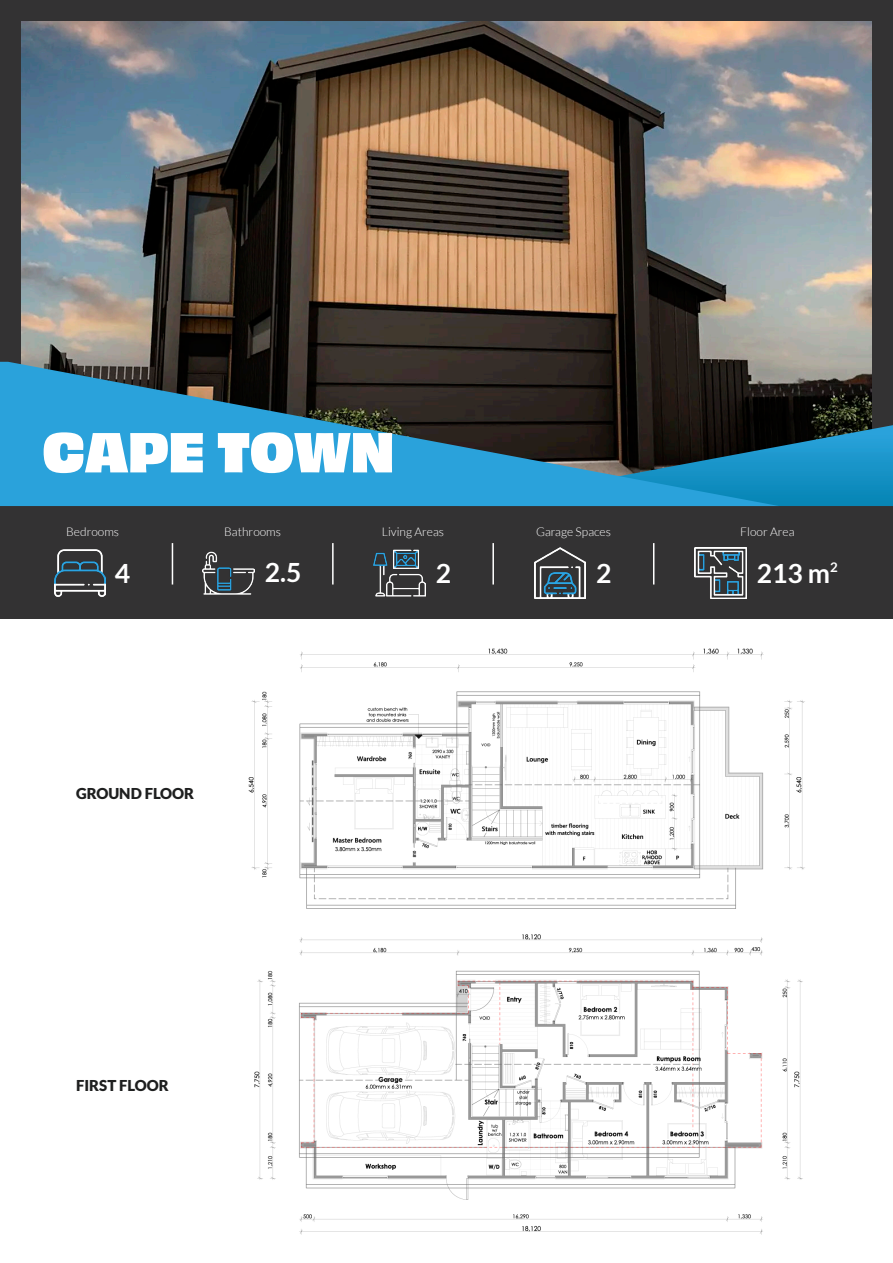
<style>
.page{position:relative;width:893px;height:1263px;background:#fff}
.page>*{position:absolute;margin:0;border:0;box-sizing:border-box;transform-origin:0 0}
.t1{font:52.5px "Obviously Blck";color:#fff}
.t2{font:700 26.55px "Lato";color:#fff}
.t3{font:900 15px "Lato";color:#1e1f1f}
.t4{font:300 12px "Lato";color:#fff}
</style>
<div class="page">
<div style="left:0;top:0;width:893px;height:619px;background:#333233"></div>
<img style="left:21px;top:21px;width:851px;height:404px">
<img style="left:54px;top:549px;width:51px;height:48px">
<img style="left:534px;top:547px;width:52px;height:52px">
<img style="left:203px;top:551px;width:51px;height:44px">
<img style="left:695px;top:547px;width:51px;height:52px">
<img style="left:374px;top:549px;width:51px;height:48px">
<hr style="left:172px;top:543px;width:1px;height:41px;background:#fff">
<hr style="left:332px;top:543px;width:2px;height:41px;background:#fff">
<hr style="left:492px;top:543px;width:2px;height:41px;background:#fff">
<hr style="left:653px;top:543px;width:1px;height:41px;background:#fff">
<svg style="left:779px;top:425px;width:114px;height:81px"></svg>
<svg style="left:0;top:362px;width:779px;height:144px;fill:#2aa2db"></svg>
<img style="left:248px;top:648px;width:557px;height:587px">
<p class="t1" style="left:43px;top:411px;width:353px">CAPE TOWN</p>
<p class="t4" style="left:66px;top:525px;width:54px">Bedrooms</p>
<p class="t4" style="left:224px;top:525px;width:58px">Bathrooms</p>
<p class="t4" style="left:382px;top:525px;width:64px">Living Areas</p>
<p class="t4" style="left:536px;top:525px;width:76px">Garage Spaces</p>
<p class="t4" style="left:740px;top:525px;width:56px">Floor Area</p>
<p class="t2" style="left:115px;top:558px;width:17px">4</p>
<p class="t2" style="left:265px;top:557px;width:38px">2.5</p>
<p class="t2" style="left:596px;top:558px;width:17px">2</p>
<p class="t2" style="left:757px;top:558px;width:83px">213 m<sup>2</sup></p>
<p class="t2" style="left:436px;top:558px;width:17px">2</p>
<p class="t3" style="left:76px;top:784px;width:120px">GROUND FLOOR</p>
<p class="t3" style="left:76px;top:1076px;width:94px">FIRST FLOOR</p>
</div>
